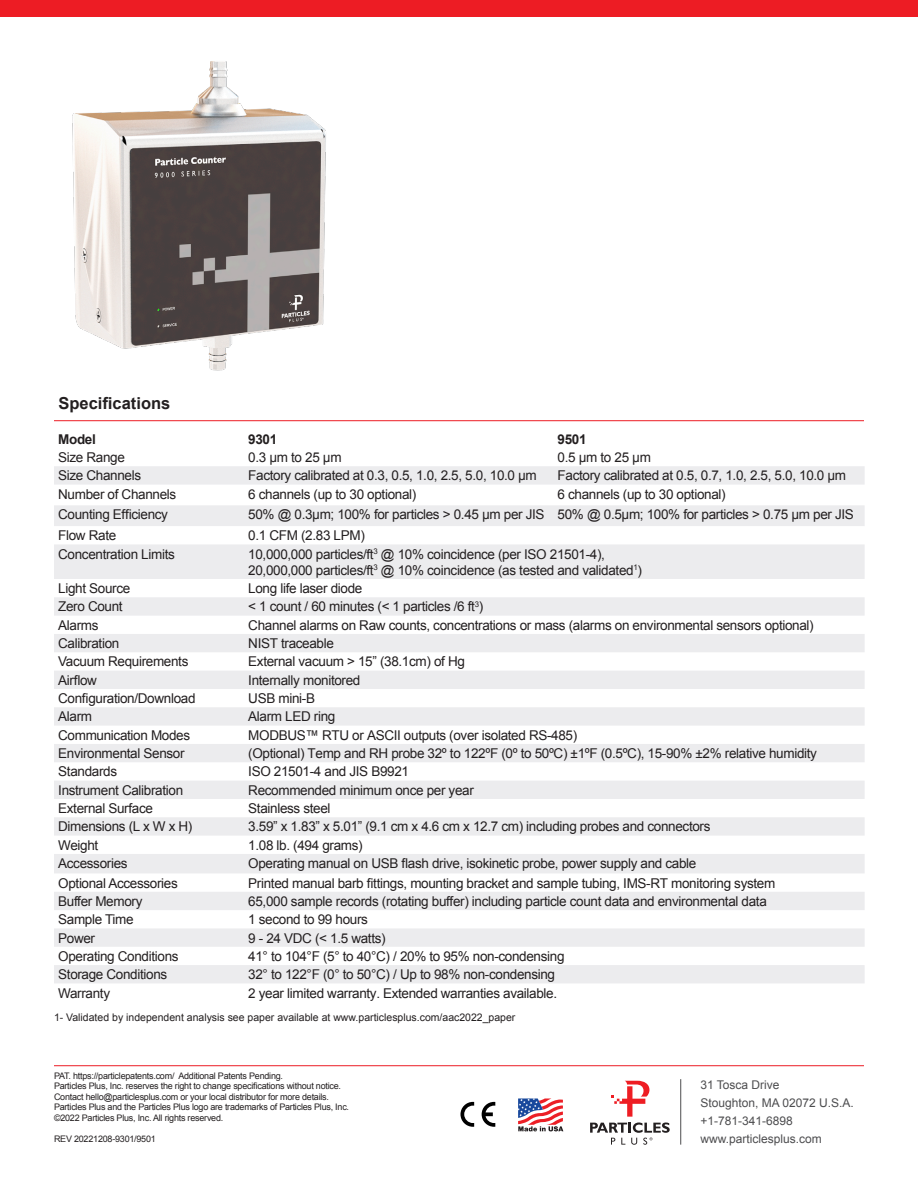
<style>
.page{position:relative;width:918px;height:1188px;background:#fff}
.page>*{position:absolute;margin:0;border:0;box-sizing:border-box;transform-origin:0 0}
.t1{font:700 16.5px "Arial";color:#231f20}
.t2{font:13.5px "Arial";letter-spacing:-.025em;color:#231f20}
.t3{font:700 13.5px "Arial";letter-spacing:-.025em;color:#231f20}
.t4{font:12px "Arial";color:#4d4d4f}
.t5{font:10.5px "Arial";color:#231f20}
.t6{font:9px/10.5px "Arial";letter-spacing:-.025em;color:#231f20}
</style>
<div class="page">
<div style="left:0;top:0;width:918px;height:16px;background:#ed1c24"></div>
<hr style="left:54px;top:420px;width:810px;height:1px;background:#ed1c24">
<hr style="left:54px;top:1065px;width:810px;height:1px;background:#ed1c24">
<svg style="left:611px;top:1081px;width:38px;height:36px"></svg>
<svg style="left:590px;top:1123px;width:80px;height:22px"></svg>
<hr style="left:680px;top:1079px;width:1px;height:66px;background:#4d4d4f">
<svg style="left:460px;top:1102px;width:14px;height:25px"></svg>
<svg style="left:482px;top:1102px;width:13px;height:25px"></svg>
<svg style="left:54px;top:466px;width:811px;height:517px;fill:#ececee"></svg>
<svg style="left:518px;top:1098px;width:45px;height:33px"></svg>
<img style="left:72px;top:61px;width:254px;height:310px">
<p class="t1" style="left:58px;top:393px;width:113px">Specifications</p>
<p class="t3" style="left:58px;top:430px;width:39px">Model</p>
<p class="t3" style="left:248px;top:430px;width:31px">9301</p>
<p class="t3" style="left:558px;top:430px;width:31px">9501</p>
<p class="t2" style="left:58px;top:448px;width:68px">Size Range</p>
<p class="t2" style="left:248px;top:448px;width:95px">0.3 µm to 25 µm</p>
<p class="t2" style="left:558px;top:448px;width:95px">0.5 µm to 25 µm</p>
<p class="t2" style="left:58px;top:467px;width:84px">Size Channels</p>
<p class="t2" style="left:248px;top:467px;width:290px">Factory calibrated at 0.3, 0.5, 1.0, 2.5, 5.0, 10.0 µm</p>
<p class="t2" style="left:558px;top:467px;width:290px">Factory calibrated at 0.5, 0.7, 1.0, 2.5, 5.0, 10.0 µm</p>
<p class="t2" style="left:58px;top:485px;width:120px">Number of Channels</p>
<p class="t2" style="left:248px;top:485px;width:170px">6 channels (up to 30 optional)</p>
<p class="t2" style="left:558px;top:485px;width:170px">6 channels (up to 30 optional)</p>
<p class="t2" style="left:58px;top:506px;width:111px">Counting Efficiency</p>
<p class="t2" style="left:248px;top:506px;width:298px">50% @ 0.3µm; 100% for particles &gt; 0.45 µm per JIS</p>
<p class="t2" style="left:558px;top:506px;width:298px">50% @ 0.5µm; 100% for particles &gt; 0.75 µm per JIS</p>
<p class="t2" style="left:58px;top:527px;width:60px">Flow Rate</p>
<p class="t2" style="left:248px;top:527px;width:118px">0.1 CFM (2.83 LPM)</p>
<p class="t2" style="left:58px;top:545px;width:118px">Concentration Limits</p>
<p class="t2" style="left:248px;top:545px;width:358px">10,000,000 particles/ft<sup>3</sup> @ 10% coincidence (per ISO 21501-4),</p>
<p class="t2" style="left:248px;top:561px;width:395px">20,000,000 particles/ft<sup>3</sup> @ 10% coincidence (as tested and validated<sup>1</sup>)</p>
<p class="t2" style="left:58px;top:579px;width:74px">Light Source</p>
<p class="t2" style="left:248px;top:579px;width:116px">Long life laser diode</p>
<p class="t2" style="left:58px;top:598px;width:66px">Zero Count</p>
<p class="t2" style="left:248px;top:598px;width:237px">&lt; 1 count / 60 minutes (&lt; 1 particles /6 ft<sup>3</sup>)</p>
<p class="t2" style="left:58px;top:616px;width:42px">Alarms</p>
<p class="t2" style="left:248px;top:616px;width:567px">Channel alarms on Raw counts, concentrations or mass (alarms on environmental sensors optional)</p>
<p class="t2" style="left:58px;top:634px;width:63px">Calibration</p>
<p class="t2" style="left:248px;top:634px;width:87px">NIST traceable</p>
<p class="t2" style="left:58px;top:653px;width:132px">Vacuum Requirements</p>
<p class="t2" style="left:248px;top:653px;width:218px">External vacuum &gt; 15” (38.1cm) of Hg</p>
<p class="t2" style="left:58px;top:671px;width:40px">Airflow</p>
<p class="t2" style="left:248px;top:671px;width:114px">Internally monitored</p>
<p class="t2" style="left:58px;top:689px;width:139px">Configuration/Download</p>
<p class="t2" style="left:248px;top:689px;width:68px">USB mini-B</p>
<p class="t2" style="left:58px;top:708px;width:35px">Alarm</p>
<p class="t2" style="left:248px;top:708px;width:89px">Alarm LED ring</p>
<p class="t2" style="left:58px;top:726px;width:133px">Communication Modes</p>
<p class="t2" style="left:248px;top:726px;width:330px">MODBUS™ RTU or ASCII outputs (over isolated RS-485)</p>
<p class="t2" style="left:58px;top:744px;width:128px">Environmental Sensor</p>
<p class="t2" style="left:248px;top:744px;width:570px">(Optional) Temp and RH probe 32º to 122ºF (0º to 50ºC) ±1ºF (0.5ºC), 15-90% ±2% relative humidity</p>
<p class="t2" style="left:58px;top:763px;width:60px">Standards</p>
<p class="t2" style="left:248px;top:763px;width:162px">ISO 21501-4 and JIS B9921</p>
<p class="t2" style="left:58px;top:781px;width:126px">Instrument Calibration</p>
<p class="t2" style="left:248px;top:781px;width:227px">Recommended minimum once per year</p>
<p class="t2" style="left:58px;top:799px;width:96px">External Surface</p>
<p class="t2" style="left:248px;top:799px;width:84px">Stainless steel</p>
<p class="t2" style="left:58px;top:818px;width:136px">Dimensions (L x W x H)</p>
<p class="t2" style="left:248px;top:818px;width:464px">3.59” x 1.83” x 5.01” (9.1 cm x 4.6 cm x 12.7 cm) including probes and connectors</p>
<p class="t2" style="left:58px;top:836px;width:42px">Weight</p>
<p class="t2" style="left:248px;top:836px;width:116px">1.08 lb. (494 grams)</p>
<p class="t2" style="left:58px;top:854px;width:71px">Accessories</p>
<p class="t2" style="left:248px;top:854px;width:450px">Operating manual on USB flash drive, isokinetic probe, power supply and cable</p>
<p class="t2" style="left:58px;top:874px;width:121px">Optional Accessories</p>
<p class="t2" style="left:248px;top:874px;width:529px">Printed manual barb fittings, mounting bracket and sample tubing, IMS-RT monitoring system</p>
<p class="t2" style="left:58px;top:892px;width:86px">Buffer Memory</p>
<p class="t2" style="left:248px;top:892px;width:520px">65,000 sample records (rotating buffer) including particle count data and environmental data</p>
<p class="t2" style="left:58px;top:911px;width:77px">Sample Time</p>
<p class="t2" style="left:248px;top:911px;width:121px">1 second to 99 hours</p>
<p class="t2" style="left:58px;top:929px;width:38px">Power</p>
<p class="t2" style="left:248px;top:929px;width:139px">9 - 24 VDC (&lt; 1.5 watts)</p>
<p class="t2" style="left:58px;top:947px;width:122px">Operating Conditions</p>
<p class="t2" style="left:248px;top:947px;width:318px">41° to 104°F (5° to 40°C) / 20% to 95% non-condensing</p>
<p class="t2" style="left:58px;top:966px;width:111px">Storage Conditions</p>
<p class="t2" style="left:248px;top:966px;width:308px">32° to 122°F (0° to 50°C) / Up to 98% non-condensing</p>
<p class="t2" style="left:58px;top:984px;width:53px">Warranty</p>
<p class="t2" style="left:248px;top:984px;width:310px">2 year limited warranty. Extended warranties available.</p>
<p class="t5" style="left:54px;top:1011px;width:463px">1- Validated by independent analysis see paper available at www.particlesplus.com/aac2022_paper</p>
<p class="t6" style="left:54px;top:1070px;width:231px">PAT. https://particlepatents.com/ Additional Patents Pending.</p>
<p class="t6" style="left:54px;top:1081px;width:297px">Particles Plus, Inc. reserves the right to change specifications without notice.<br>Contact hello@particlesplus.com or your local distributor for more details.<br>Particles Plus and the Particles Plus logo are trademarks of Particles Plus, Inc.</p>
<p class="t6" style="left:54px;top:1112px;width:171px">©2022 Particles Plus, Inc. All rights reserved.</p>
<p class="t6" style="left:54px;top:1133px;width:103px">REV 20221208-9301/9501</p>
<p class="t4" style="left:700px;top:1077px;width:81px">31 Tosca Drive</p>
<p class="t4" style="left:700px;top:1095px;width:155px">Stoughton, MA 02072 U.S.A.</p>
<p class="t4" style="left:700px;top:1113px;width:94px">+1-781-341-6898</p>
<p class="t4" style="left:700px;top:1131px;width:123px">www.particlesplus.com</p>
</div>
